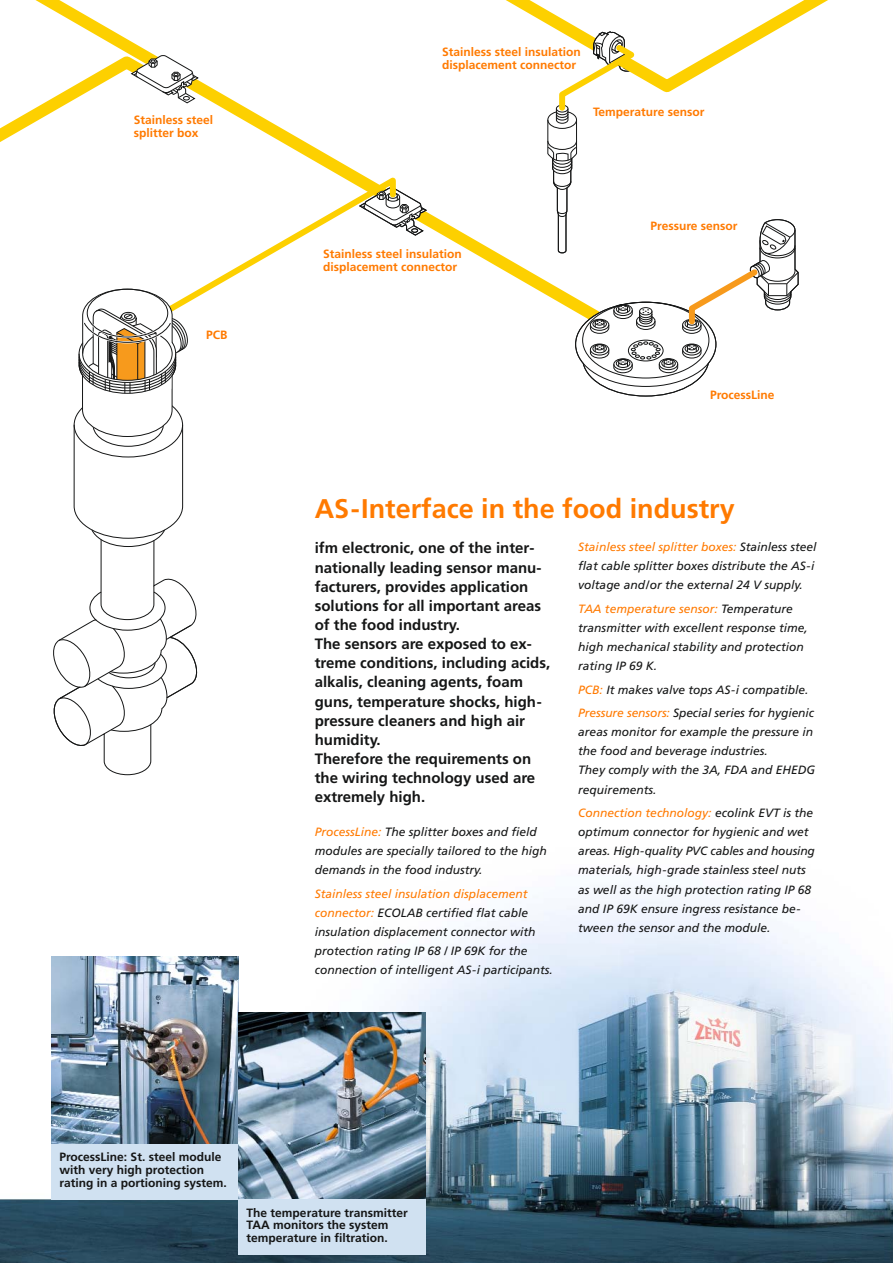
<style>
.page{position:relative;width:893px;height:1263px;background:#fff}
.page>*{position:absolute;margin:0;border:0;box-sizing:border-box;transform-origin:0 0}
.t1{font:700 27px "Frutiger LT Com";color:#ff7a00}
.t2{font:700 15px/19.2px "Frutiger LT Com";color:#151616}
.t3{font:italic 12px/19.2px "Frutiger LT Com";color:#151616}
.t4{font:700 12px/12.8px "Frutiger LT Com";color:#ff7a00}
.t5{font:700 12px/12.8px "Frutiger LT Com";color:#151616}
.s1{color:#ff7a00}
</style>
<div class="page">
<img style="left:0;top:775px;width:893px;height:488px">
<svg style="left:35px;top:0;width:444px;height:256px"></svg>
<svg style="left:73px;top:422px;width:111px;height:353px"></svg>
<svg style="left:53px;top:585px;width:145px;height:163px"></svg>
<svg style="left:91px;top:529px;width:74px;height:18px"></svg>
<svg style="left:74px;top:170px;width:353px;height:288px"></svg>
<div style="left:87px;top:289px;width:81px;height:48px;border:1px solid #151616;border-radius:50%"></div>
<svg style="left:479px;top:0;width:349px;height:397px"></svg>
<svg style="left:0;top:49px;width:199px;height:110px"></svg>
<img style="left:51px;top:957px;width:187px;height:187px">
<div style="left:51px;top:1144px;width:187px;height:55px;background:#d0e1f1"></div>
<img style="left:238px;top:1012px;width:187px;height:187px">
<div style="left:238px;top:1199px;width:187px;height:55px;background:#d0e1f1"></div>
<p class="t4" style="left:134px;top:114px;width:81px">Stainless steel splitter box</p>
<p class="t4" style="left:206px;top:329px;width:23px">PCB</p>
<p class="t4" style="left:442px;top:46px;width:140px">Stainless steel insulation displacement connector</p>
<p class="t4" style="left:593px;top:107px;width:113px">Temperature sensor</p>
<p class="t4" style="left:323px;top:248px;width:140px">Stainless steel insulation displacement connector</p>
<p class="t4" style="left:651px;top:221px;width:88px">Pressure sensor</p>
<p class="t4" style="left:710px;top:390px;width:66px">ProcessLine</p>
<h1 class="t1" style="left:315px;top:498px;width:422px">AS-Interface in the food industry</h1>
<p class="t2" style="left:315px;top:540px;width:237px">ifm electronic, one of the inter&shy;nationally leading sensor manu&shy;facturers, provides application solutions for all important areas of the food industry.<br>The sensors are exposed to ex&shy;treme conditions, including acids, alkalis, cleaning agents, foam guns, temperature shocks, high&shy;pressure cleaners and high air humidity.<br>Therefore the requirements on the wiring technology used are extremely high.</p>
<p class="t3" style="left:315px;top:823px;width:234px"><span class="s1">ProcessLine:</span> The splitter boxes and field modules are specially tailored to the high demands in the food industry.</p>
<p class="t3" style="left:315px;top:885px;width:240px"><span class="s1">Stainless steel insulation displacement connector:</span> ECOLAB certified flat cable insulation displacement connector with protection rating IP 68 / IP 69K for the connection of intelligent AS-i participants.</p>
<p class="t3" style="left:578px;top:538px;width:240px"><span class="s1">Stainless steel splitter boxes:</span> Stainless steel flat cable splitter boxes distribute the AS-i voltage and/or the external 24 V supply.</p>
<p class="t3" style="left:578px;top:600px;width:231px"><span class="s1">TAA temperature sensor:</span> Temperature transmitter with excellent response time, high mechanical stability and protection rating IP 69 K.</p>
<p class="t3" style="left:578px;top:679px;width:237px;line-height:23.4px"><span class="s1">PCB:</span> It makes valve tops AS-i compatible.<br><span class="s1">Pressure sensors:</span> Special series for hygienic</p>
<p class="t3" style="left:578px;top:723px;width:238px">areas monitor for example the pressure in the food and beverage industries.<br>They comply with the 3A, FDA and EHEDG requirements.</p>
<p class="t3" style="left:578px;top:804px;width:238px"><span class="s1">Connection technology:</span> ecolink EVT is the optimum connector for hygienic and wet areas. High-quality PVC cables and housing materials, high-grade stainless steel nuts as well as the high protection rating IP 68 and IP 69K ensure ingress resistance be&shy;tween the sensor and the module.</p>
<p class="t5" style="left:60px;top:1152px;width:169px">ProcessLine: St. steel mo dule with very high protection rating in a portioning system.</p>
<p class="t5" style="left:247px;top:1207px;width:163px">The temperature transmitter<br>TAA monitors the system temperature in filtration.</p>
</div>
